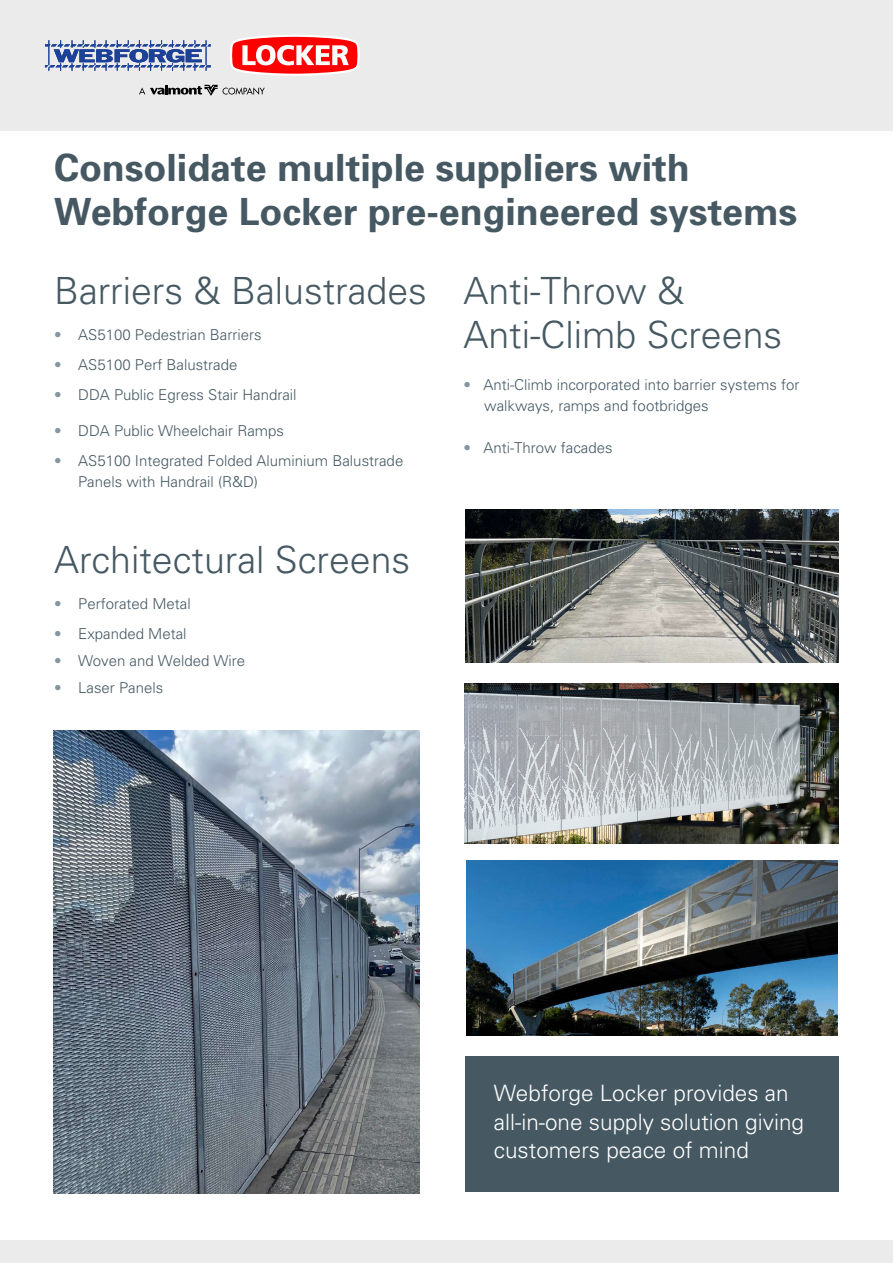
<style>
.page{position:relative;width:893px;height:1263px;background:#fff}
.page>*{position:absolute;margin:0;border:0;box-sizing:border-box;transform-origin:0 0}
.t1{font:300 37.5px/43.8px "Univers";color:#465963}
.t2{font:700 37.5px/43.8px "Univers";color:#465963}
.t3{font:300 22.5px/28.5px "Univers";color:#fff}
.t4{font:300 15px/21px "Univers";color:#465963}
.s1{color:#8596a0}
</style>
<div class="page">
<div style="left:0;top:0;width:893px;height:130px;background:#ebebeb"></div>
<div style="left:0;top:1241px;width:893px;height:22px;background:#ebebeb"></div>
<svg style="left:45px;top:40px;width:166px;height:31px"></svg>
<svg style="left:230px;top:35px;width:130px;height:41px;background:#fd6f6f"></svg>
<svg style="left:139px;top:85px;width:126px;height:11px"></svg>
<img style="left:54px;top:730px;width:365px;height:463px">
<div style="left:466px;top:1057px;width:373px;height:135px;background:#465963"></div>
<img style="left:466px;top:509px;width:372px;height:154px">
<img style="left:465px;top:683px;width:373px;height:161px">
<img style="left:466px;top:861px;width:372px;height:174px">
<h1 class="t2" style="left:54px;top:144px;width:745px">Consolidate multiple suppliers with<br>Webforge Locker pre-engineered systems</h1>
<h1 class="t1" style="left:54px;top:267px;width:374px">Barriers &amp; Balustrades</h1>
<p class="t4" style="left:54px;top:323px;width:209px"><span class="s1">•</span> AS5100 Pedestrian Barriers</p>
<p class="t4" style="left:54px;top:353px;width:185px"><span class="s1">•</span> AS5100 Perf Balustrade</p>
<p class="t4" style="left:54px;top:383px;width:244px"><span class="s1">•</span> DDA Public Egress Stair Handrail</p>
<p class="t4" style="left:54px;top:419px;width:232px"><span class="s1">•</span> DDA Public Wheelchair Ramps</p>
<p class="t4" style="left:78px;top:449px;width:327px;text-indent:-24px"><span class="s1">•</span> AS5100 Integrated Folded Aluminium Balustrade<br>Panels with Handrail (R&amp;D)</p>
<h1 class="t1" style="left:54px;top:536px;width:358px">Architectural Screens</h1>
<p class="t4" style="left:54px;top:592px;width:138px"><span class="s1">•</span> Perforated Metal</p>
<p class="t4" style="left:54px;top:622px;width:134px"><span class="s1">•</span> Expanded Metal</p>
<p class="t4" style="left:54px;top:649px;width:193px"><span class="s1">•</span> Woven and Welded Wire</p>
<p class="t4" style="left:54px;top:676px;width:111px"><span class="s1">•</span> Laser Panels</p>
<h1 class="t1" style="left:463px;top:267px;width:320px">Anti-Throw &amp;<br>Anti-Climb Screens</h1>
<p class="t4" style="left:484px;top:373px;width:317px;text-indent:-21px"><span class="s1">•</span> Anti-Climb incorporated into barrier systems for walkways, ramps and footbridges</p>
<p class="t4" style="left:463px;top:436px;width:151px"><span class="s1">•</span> Anti-Throw facades</p>
<h2 class="t3" style="left:494px;top:1078px;width:312px">Webforge Locker provides an all-in-one supply solution giving customers peace of mind</h2>
</div>
